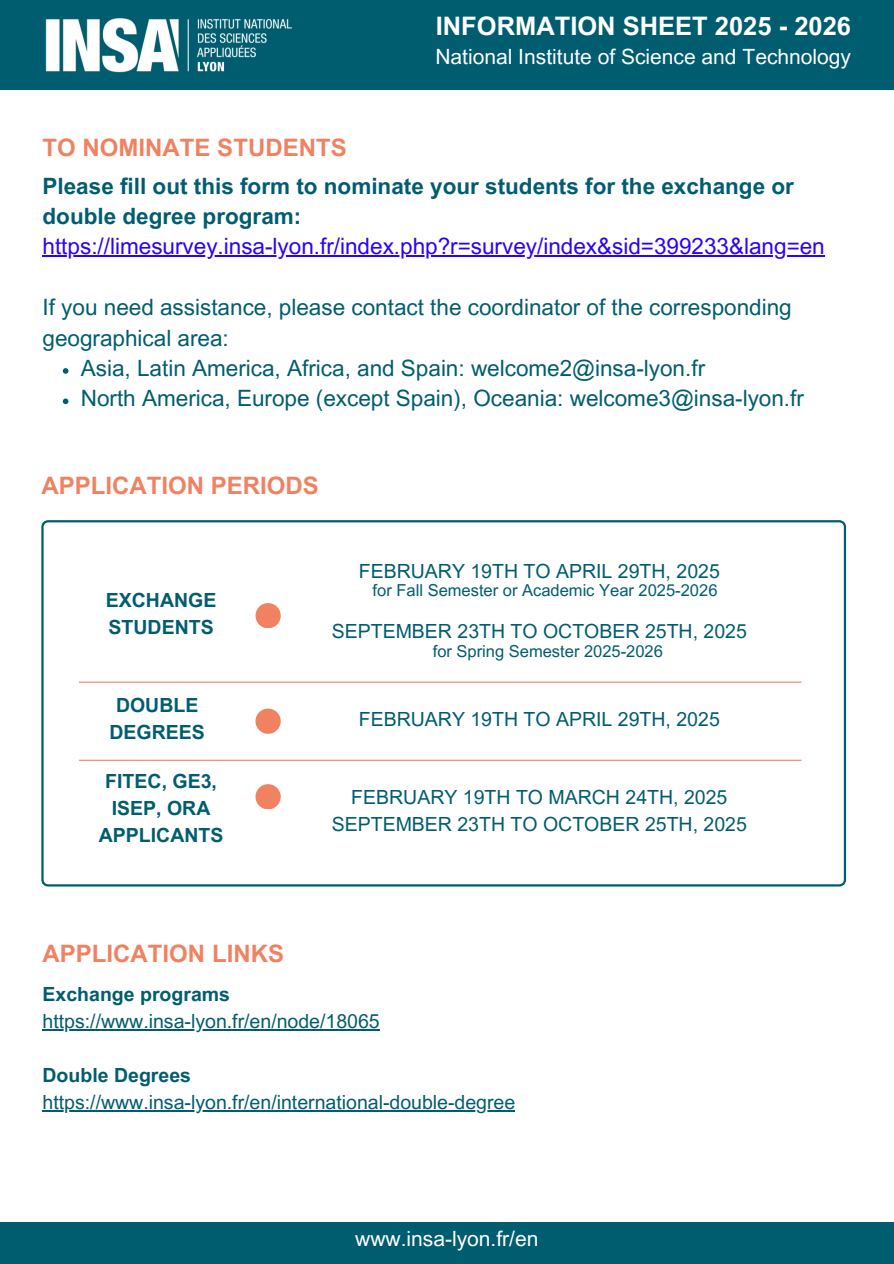
<style>
.page{position:relative;width:894px;height:1264px;background:#fff}
.page>*{position:absolute;margin:0;border:0;box-sizing:border-box;transform-origin:0 0}
.t1{font:700 25.5px "Arial MT Pro";color:#fff}
.t2{font:700 24px "Arial MT Pro";color:#f08262}
.t3{font:22.5px/30.3px "Arial MT Pro";color:#005d70}
.t4{font:700 22.5px/30.3px "Arial MT Pro";color:#005d70}
.t5{font:22.5px "Arial MT Pro";color:#2b00ff}
.t6{font:21px "Arial MT Pro";color:#fff}
.t7{font:19.5px/27px "Arial MT Pro";color:#005d70;text-align:center}
.t8{font:700 19.5px/27px "Arial MT Pro";color:#005d70;text-align:center}
.t9{font:16.5px "Arial MT Pro";color:#005d70}
</style>
<div class="page">
<div style="left:0;top:0;width:893px;height:89px;background:#005d70"></div>
<img style="left:45px;top:18px;width:247px;height:55px">
<div style="left:0;top:1221px;width:893px;height:42px;background:#005d70"></div>
<hr style="left:43px;top:255px;width:781px;height:2px;background:#2b00ff">
<svg style="left:63px;top:368px;width:5px;height:6px"></svg>
<svg style="left:63px;top:398px;width:5px;height:6px"></svg>
<svg style="left:41px;top:520px;width:804px;height:366px"></svg>
<hr style="left:79px;top:681px;width:722px;height:1px;background:#f08262">
<hr style="left:79px;top:759px;width:722px;height:1px;background:#f08262">
<svg style="left:255px;top:603px;width:25px;height:25px"></svg>
<svg style="left:255px;top:708px;width:25px;height:25px"></svg>
<svg style="left:255px;top:784px;width:25px;height:25px"></svg>
<hr style="left:43px;top:1029px;width:337px;height:1px;background:#005d70">
<hr style="left:43px;top:1110px;width:472px;height:1px;background:#005d70">
<p class="t2" style="left:43px;top:139px;width:305px">TO NOMINATE STUDENTS</p>
<p class="t1" style="left:435px;top:16px;width:417px">INFORMATION SHEET 2025 - 2026</p>
<h1 class="t6" style="left:435px;top:49px;width:417px">National Institute of Science and Technology</h1>
<h1 class="t4" style="left:43px;top:173px;width:752px">Please fill out this form to nominate your students for the exchange or double degree program:</h1>
<h2 class="t5" style="left:43px;top:238px;width:783px">https://limesurvey.insa-lyon.fr/index.php?r=survey/index&amp;sid=399233&amp;lang=en</h2>
<h2 class="t3" style="left:43px;top:295px;width:750px">If you need assistance, please contact the coordinator of the corresponding geographical area:</h2>
<h2 class="t3" style="left:81px;top:356px;width:625px">Asia, Latin America, Africa, and Spain: welcome2@insa-lyon.fr</h2>
<p class="t3" style="left:81px;top:386px;width:724px">North America, Europe (except Spain), Oceania: welcome3@insa-lyon.fr</p>
<h1 class="t2" style="left:41px;top:476px;width:279px">APPLICATION PERIODS</h1>
<h3 class="t8" style="left:106px;top:588px;width:112px;text-align:left">EXCHANGE<br>STUDENTS</h3>
<h4 class="t8" style="left:109px;top:694px;width:97px">DOUBLE<br>DEGREES</h4>
<p class="t8" style="left:99px;top:769px;width:126px">FITEC, GE3,<br>ISEP, ORA<br>APPLICANTS</p>
<h3 class="t7" style="left:359px;top:559px;width:362px">FEBRUARY 19TH TO APRIL 29TH, 2025</h3>
<p class="t9" style="left:372px;top:584px;width:346px">for Fall Semester or Academic Year 2025-2026</p>
<h4 class="t7" style="left:331px;top:620px;width:416px">SEPTEMBER 23TH TO OCTOBER 25TH, 2025</h4>
<p class="t9" style="left:432px;top:644px;width:232px">for Spring Semester 2025-2026</p>
<p class="t7" style="left:359px;top:707px;width:362px">FEBRUARY 19TH TO APRIL 29TH, 2025</p>
<p class="t7" style="left:331px;top:786px;width:416px">FEBRUARY 19TH TO MARCH 24TH, 2025<br>SEPTEMBER 23TH TO OCTOBER 25TH, 2025</p>
<h4 class="t2" style="left:43px;top:944px;width:243px">APPLICATION LINKS</h4>
<p class="t8" style="left:43px;top:983px;width:189px">Exchange programs</p>
<h3 class="t7" style="left:43px;top:1010px;width:338px">https://www.insa-lyon.fr/en/node/18065</h3>
<h3 class="t8" style="left:43px;top:1064px;width:150px">Double Degrees</h3>
<p class="t7" style="left:43px;top:1091px;width:474px">https://www.insa-lyon.fr/en/international-double-degree</p>
<h2 class="t6" style="left:355px;top:1230px;width:185px">www.insa-lyon.fr/en</h2>
</div>
